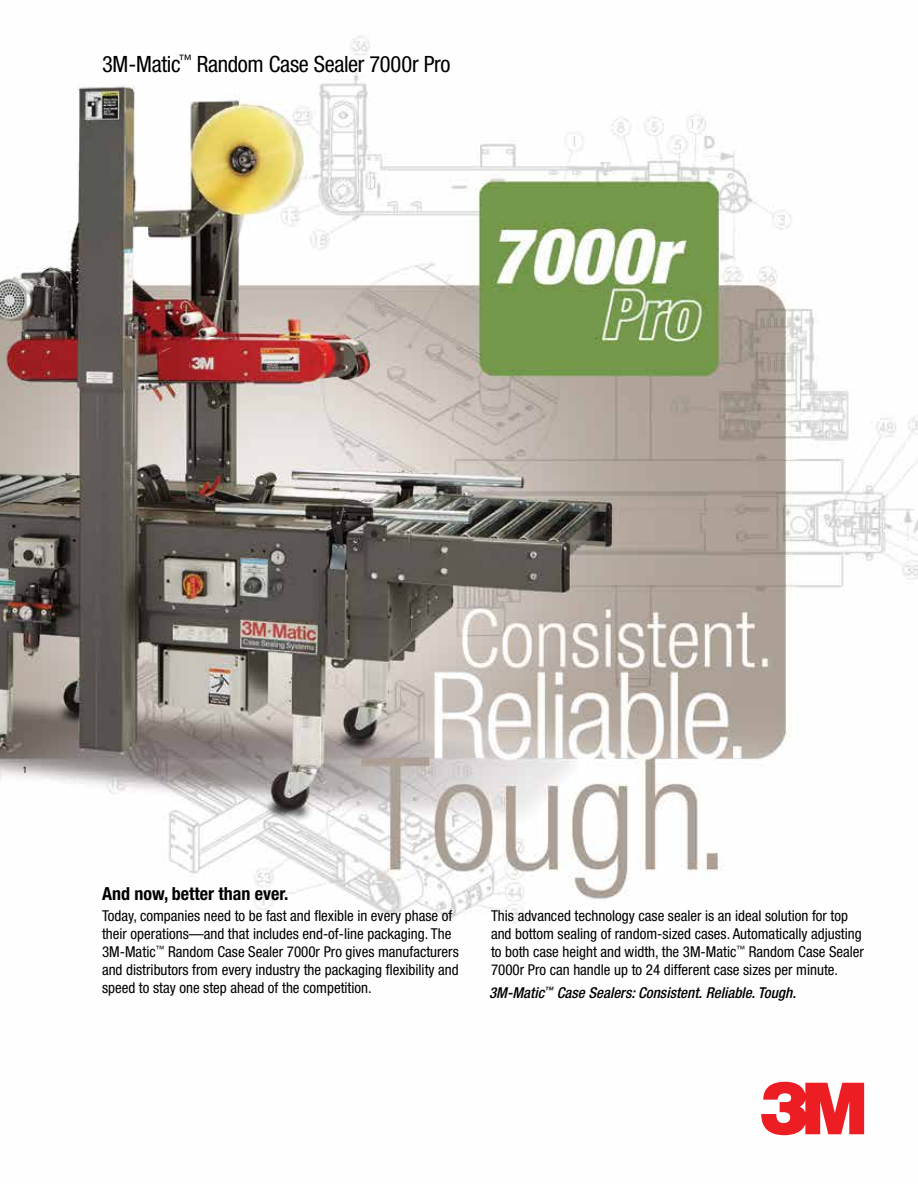
<style>
.page{position:relative;width:918px;height:1188px;background:#fff}
.page>*{position:absolute;margin:0;border:0;box-sizing:border-box;transform-origin:0 0}
.t1{font:72px "Logo 3 Mv 3 tt";color:#ed1d24}
.t2{font:condensed 22.5px "Helvetica Neue";letter-spacing:-.015em;color:#000}
.t3{font:700 condensed 18px "Helvetica Neue";color:#000}
.t4{font:condensed 15px/18px "Helvetica Neue";color:#000}
.t5{font:italic 500 condensed 15px "Helvetica Neue";color:#000}
.t6{font:condensed 9px "Helvetica Neue";color:#000}
</style>
<div class="page">
<img style="left:0;top:35px;width:918px;height:889px">
<h2 class="t2" style="left:102px;top:51px;width:350px">3M-Matic<sup>™</sup> Random Case Sealer 7000r Pro</h2>
<p class="t6" style="left:23px;top:765px;width:6px">1</p>
<p class="t3" style="left:102px;top:882px;width:188px">And now, better than ever.</p>
<p class="t4" style="left:102px;top:906px;width:358px">Today, companies need to be fast and flexible in every phase of their operations—and that includes end-of-line packaging. The 3M-Matic<sup>™</sup> Random Case Sealer 7000r Pro gives manufacturers and distributors from every industry the packaging flexibility and speed to stay one step ahead of the competition.</p>
<p class="t4" style="left:491px;top:906px;width:374px">This advanced technology case sealer is an ideal solution for top and bottom sealing of random-sized cases. Automatically adjusting to both case height and width, the 3M-Matic<sup>™</sup> Random Case Sealer 7000r Pro can handle up to 24 different case sizes per minute.</p>
<p class="t5" style="left:489px;top:984px;width:308px">3M-Matic<sup>™</sup> Case Sealers: Consistent. Reliable. Tough.</p>
<h1 class="t1" style="left:760px;top:1067px;width:106px">3</h1>
</div>
